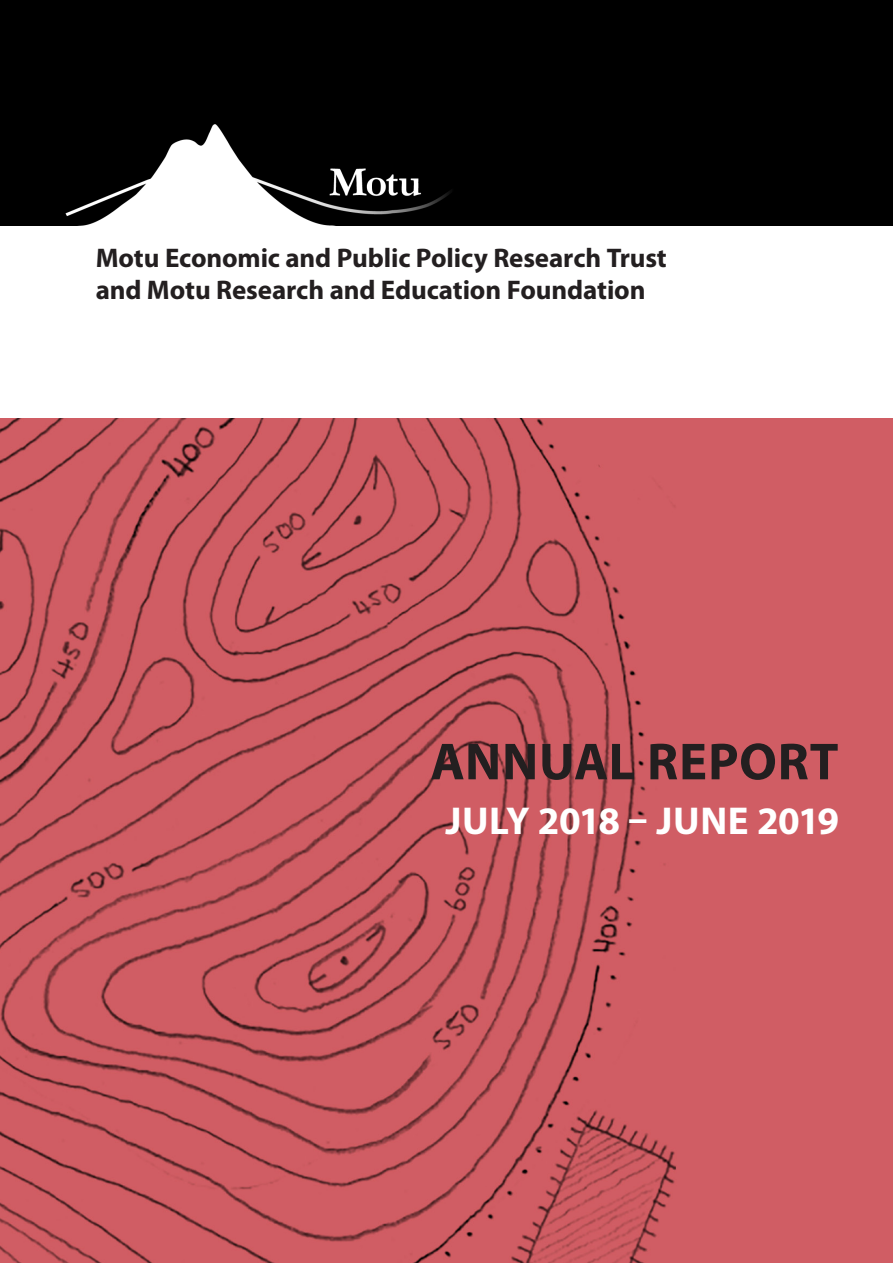
<style>
.page{position:relative;width:893px;height:1263px;background:#fff}
.page>*{position:absolute;margin:0;border:0;box-sizing:border-box;transform-origin:0 0}
.heading_1{font:700 52.5px "Myriad Pro";letter-spacing:.015em;color:#231f20}
.heading_1-2{font:700 39px "Myriad Pro";letter-spacing:-.01em;color:#fff}
.Cover_title{font:700 27px/32.4px "Myriad Pro";letter-spacing:-.005em;color:#231f20}
</style>
<div class="page">
<img style="left:0;top:419px;width:893px;height:844px">
<div style="left:0;top:0;width:893px;height:225px;background:#000"></div>
<img style="left:49px;top:124px;width:405px;height:102px">
<p class="Cover_title" style="left:96px;top:241px;width:573px">Motu Economic and Public Policy Research Trust and Motu Research and Education Foundation</p>
<p class="heading_1" style="left:430px;top:727px;width:410px">ANNUAL REPORT</p>
<p class="heading_1-2" style="left:445px;top:795px;width:395px">JULY 2018 – JUNE 2019</p>
</div>
